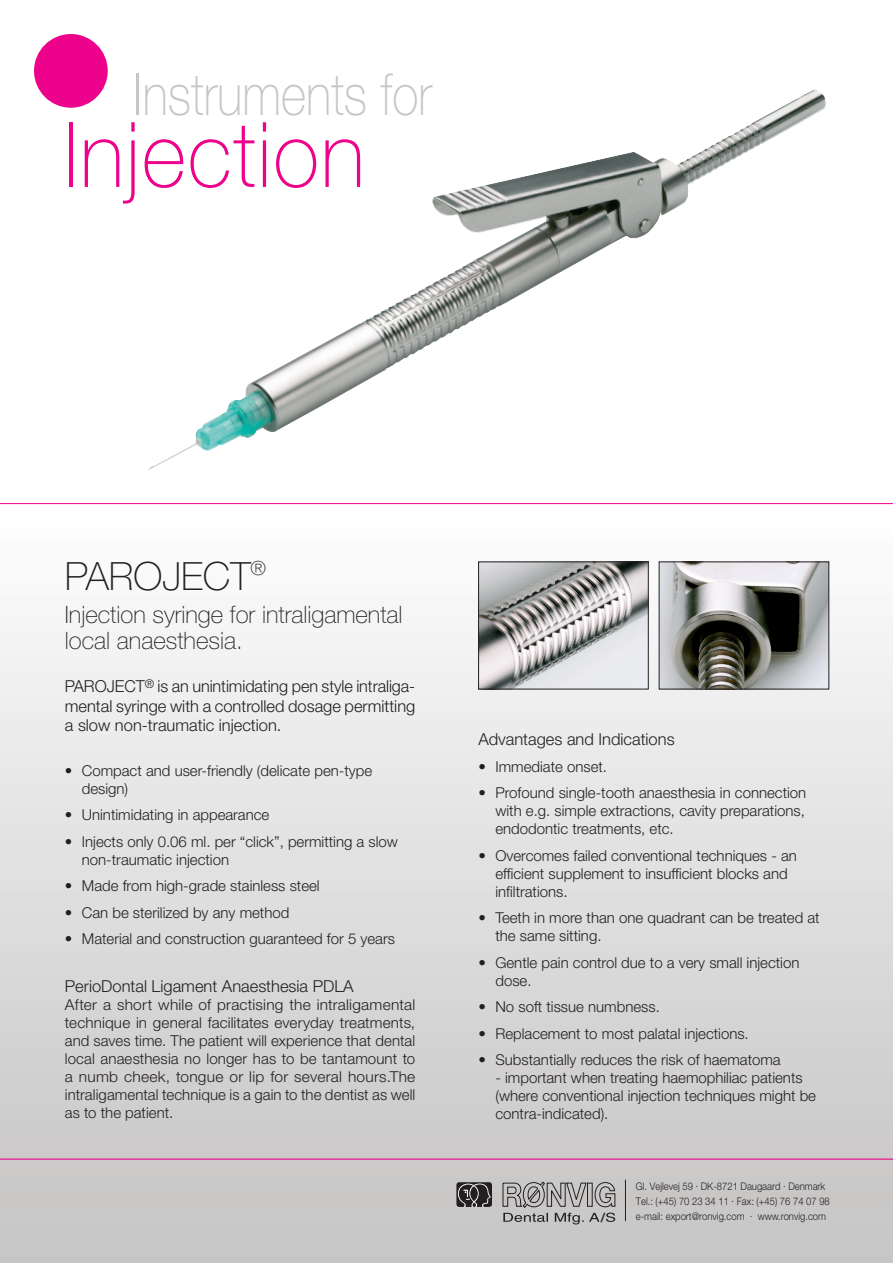
<style>
.page{position:relative;width:893px;height:1263px;background:#fff}
.page>*{position:absolute;margin:0;border:0;box-sizing:border-box;transform-origin:0 0}
.t1{font:100 90.6px "Helvetica Neue LT Std";letter-spacing:.02em;color:#ed028c;scale:.94 1}
.t2{font:100 57.75px "Helvetica Neue LT Std";color:#c6c6c7}
.t3{font:100 39px "Helvetica Neue LT Std";color:#231f20}
.t4{font:100 24px/25.5px "Helvetica Neue LT Std";color:#231f20}
.t5{font:300 16.5px/19.5px "Helvetica Neue LT Std";color:#231f20;text-align:justify}
.t6{font:300 15px/18px "Helvetica Neue LT Std";color:#231f20}
.t7{font:500 12.6px "Helvetica Neue";color:#231f20}
.t8{font:300 10.5px/15px "Helvetica Neue LT Std";color:#231f20;scale:.9 1}
</style>
<div class="page">
<div style="left:0;top:509px;width:893px;height:754px;background:linear-gradient(to bottom,#fcfcfc,#c4c3c4)"></div>
<div style="left:34px;top:34px;width:74px;height:74px;background:#ed028c;border-radius:50%"></div>
<hr style="left:0;top:1158px;width:893px;height:2px;background:#ed028c">
<hr style="left:0;top:503px;width:893px;height:1px;background:#ed028c">
<div style="left:456px;top:1182px;width:36px;height:25px;background:#231f20;border-radius:3px"></div>
<svg style="left:458px;top:1183px;width:34px;height:24px"></svg>
<svg style="left:503px;top:1182px;width:112px;height:42px;background:#a5a4a4"></svg>
<hr style="left:625px;top:1179px;width:1px;height:42px;background:#231f20">
<img style="left:148px;top:89px;width:678px;height:381px">
<img style="left:480px;top:564px;width:166px;height:123px">
<div style="left:478px;top:562px;width:170px;height:127px;border:1px solid #231f20"></div>
<img style="left:661px;top:564px;width:166px;height:123px">
<h2 class="t2" style="left:133px;top:73px;width:300px">Instruments for</h2>
<h1 class="t1" style="left:64px;top:122px;width:322px">Injection</h1>
<h3 class="t3" style="left:65px;top:562px;width:203px">PAROJECT<sup>®</sup></h3>
<h3 class="t4" style="left:65px;top:604px;width:339px">Injection syringe for intraligamental local anaesthesia.</h3>
<p class="t5" style="left:65px;top:678px;width:352px">PAROJECT<sup>®</sup> is an unintimidating pen style intraliga&shy;mental syringe with a controlled dosage permitting a slow non-traumatic injection.</p>
<p class="t6" style="left:82px;top:763px;width:292px;text-indent:-17px">• Compact and user-friendly (delicate pen-type design)</p>
<p class="t6" style="left:65px;top:807px;width:206px">• Unintimidating in appearance</p>
<p class="t6" style="left:82px;top:834px;width:318px;text-indent:-17px">• Injects only 0.06 ml. per “click”, permitting a slow non-traumatic injection</p>
<p class="t6" style="left:65px;top:878px;width:256px">• Made from high-grade stainless steel</p>
<p class="t6" style="left:65px;top:905px;width:226px">• Can be sterilized by any method</p>
<p class="t6" style="left:65px;top:931px;width:332px">• Material and construction guaranteed for 5 years</p>
<p class="t5" style="left:65px;top:978px;width:290px">PerioDontal Ligament Anaesthesia PDLA</p>
<p class="t6" style="left:65px;top:997px;width:352px;text-align:justify">After a short while of practising the intraligamental technique in general facilitates everyday treatments, and saves time. The patient will ex pe ri ence that dental local an aes the sia no longer has to be tantamount to a numb cheek, tongue or lip for several hours.The intraligamental tech nique is a gain to the dentist as well as to the patient.</p>
<p class="t5" style="left:478px;top:731px;width:198px">Advantages and Indications</p>
<p class="t6" style="left:478px;top:759px;width:130px">• Immediate onset.</p>
<p class="t6" style="left:495px;top:785px;width:312px;text-align:justify;text-indent:-17px">• Profound single-tooth anaesthesia in con nec tion with e.g. simple extractions, cavity preparations, endodontic treat ments, etc.</p>
<p class="t6" style="left:495px;top:848px;width:303px;text-indent:-17px">• Overcomes failed conventional techniques - an efficient supplement to insufficient blocks and infiltrations.</p>
<p class="t6" style="left:495px;top:910px;width:326px;text-indent:-17px">• Teeth in more than one quadrant can be treated at the same sitting.</p>
<p class="t6" style="left:495px;top:955px;width:305px;text-indent:-17px">• Gentle pain control due to a very small in jec tion dose.</p>
<p class="t6" style="left:478px;top:999px;width:183px">• No soft tissue numbness.</p>
<p class="t6" style="left:478px;top:1026px;width:272px">• Replacement to most palatal injections.</p>
<p class="t6" style="left:478px;top:1052px;width:304px">• Substantially reduces the risk of haematoma</p>
<p class="t6" style="left:495px;top:1070px;width:322px">- important when treating haemophiliac patients (where conventional injection techniques might be contra-indicated).</p>
<p class="t7" style="left:601px;top:1212px;width:6px">/</p>
<p class="t8" style="left:636px;top:1180px;width:217px">Gl. Vejlevej 59 . DK-8721 Daugaard . Denmark<br>Tel.: (+45) 70 23 34 11 . Fax: (+45) 76 74 07 98 e-mail: export@ronvig.com . www.ronvig.com</p>
</div>
